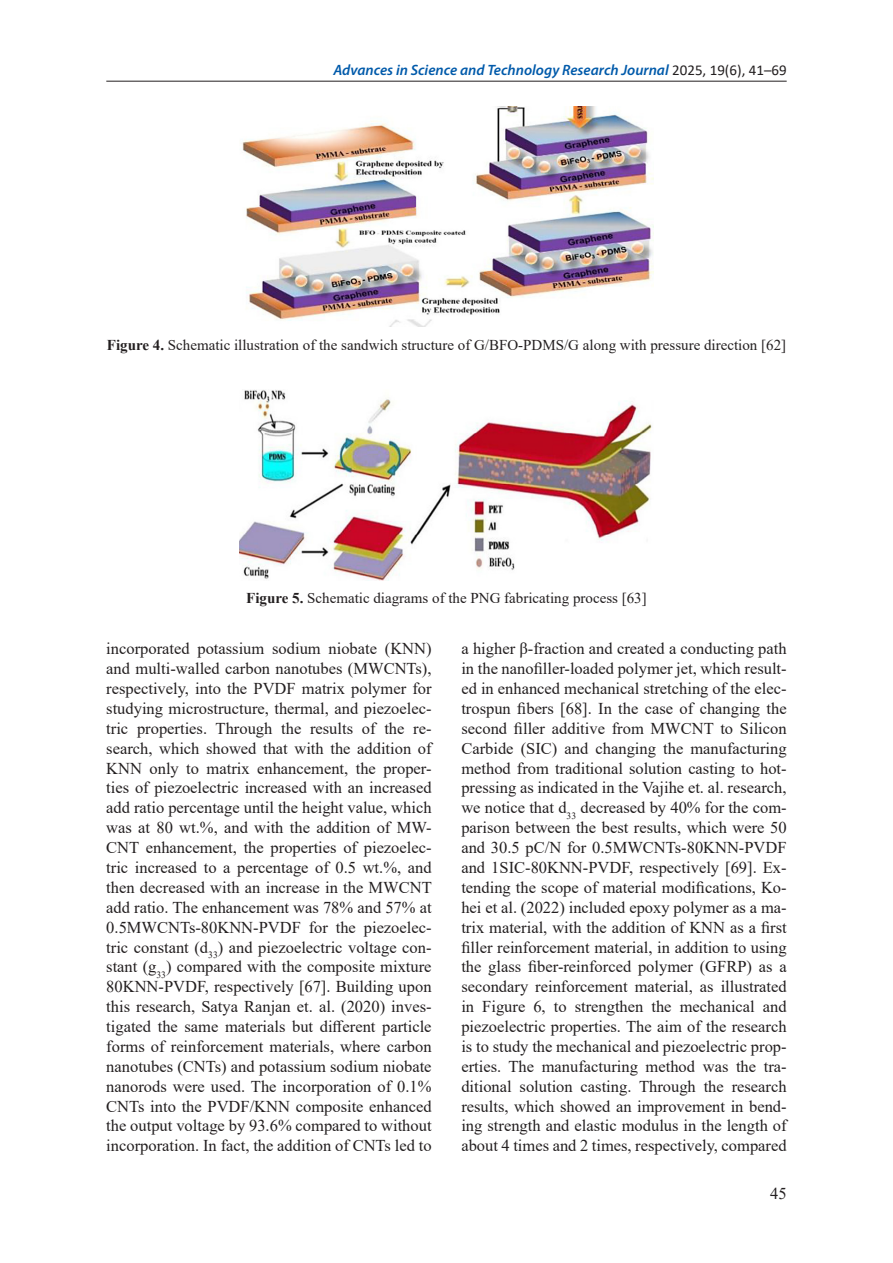
<style>
.page{position:relative;width:893px;height:1263px;background:#fff}
.page>*{position:absolute;margin:0;border:0;box-sizing:border-box;transform-origin:0 0}
.Base_Text{font:16.5px/20px "Times New Roman";color:#231f20;text-align:justify}
.Figure{font:15px "Times New Roman";color:#231f20}
.t1{font:italic 600 15px "Myriad Pro";color:#015aaa}
.s1{font-family:"Calibri";font-weight:400;font-style:normal;color:#231f20}
.s2{font-weight:700}
</style>
<div class="page">
<hr style="left:106px;top:81px;width:681px;height:1px;background:#231f20">
<img style="left:242px;top:106px;width:412px;height:221px">
<img style="left:239px;top:390px;width:413px;height:190px">
<p class="t1" style="left:333px;top:60px;width:455px">Advances in Science and Technology Research Journal <span class="s1">2025, 19(6), 41–69</span></p>
<p class="Figure" style="left:107px;top:334px;width:681px"><span class="s2">Figure 4.</span> Schematic illustration of the sandwich structure of G/BFO-PDMS/G along with pressure direction [62]</p>
<p class="Figure" style="left:246px;top:588px;width:402px"><span class="s2">Figure 5.</span> Schematic diagrams of the PNG fabricating process [63]</p>
<p class="Base_Text" style="left:106px;top:638px;width:327px">incorporated potassium sodium niobate (KNN) and multi-walled carbon nanotubes (MWCNTs), respectively, into the PVDF matrix polymer for studying microstructure, thermal, and piezoelec&shy;tric properties. Through the results of the re&shy;search, which showed that with the addition of KNN only to matrix enhancement, the proper&shy;ties of piezoelectric increased with an increased add ratio percentage until the height value, which was at 80 wt.%, and with the addition of MW-CNT enhancement, the properties of piezoelec&shy;tric increased to a percentage of 0.5 wt.%, and then decreased with an increase in the MWCNT add ratio. The enhancement was 78% and 57% at 0.5MWCNTs-80KNN-PVDF for the piezoelec&shy;tric constant (d<sub>33</sub>) and piezoelectric voltage con&shy;stant (g<sub>33</sub>) compared with the composite mixture 80KNN-PVDF, respectively [67]. Building upon this research, Satya Ranjan et. al. (2020) inves&shy;tigated the same materials but different particle forms of reinforcement materials, where carbon nanotubes (CNTs) and potassium sodium niobate nanorods were used. The incorporation of 0.1% CNTs into the PVDF/KNN composite enhanced the output voltage by 93.6% compared to without incorporation. In fact, the addition of CNTs led to</p>
<p class="Base_Text" style="left:461px;top:638px;width:327px">a higher β-fraction and created a conducting path in the nanofiller-loaded polymer jet, which result&shy;ed in enhanced mechanical stretching of the elec&shy;trospun fibers [68]. In the case of changing the second filler additive from MWCNT to Silicon Carbide (SIC) and changing the manufacturing method from traditional solution casting to hot&shy;pressing as indicated in the Vajihe et. al. research, we notice that d<sub>33</sub> decreased by 40% for the com&shy;parison between the best results, which were 50 and 30.5 pC/N for 0.5MWCNTs-80KNN-PVDF and 1SIC-80KNN-PVDF, respectively [69]. Ex&shy;tending the scope of material modifications, Ko&shy;hei et al. (2022) included epoxy polymer as a ma&shy;trix material, with the addition of KNN as a first filler reinforcement material, in addition to using the glass fiber-reinforced polymer (GFRP) as a secondary reinforcement material, as illustrated in Figure 6, to strengthen the mechanical and piezoelectric properties. The aim of the research is to study the mechanical and piezoelectric prop&shy;erties. The manufacturing method was the tra&shy;ditional solution casting. Through the research results, which showed an improvement in bend&shy;ing strength and elastic modulus in the length of about 4 times and 2 times, respectively, compared</p>
<p class="Base_Text" style="left:770px;top:1183px;width:18px">45</p>
</div>
